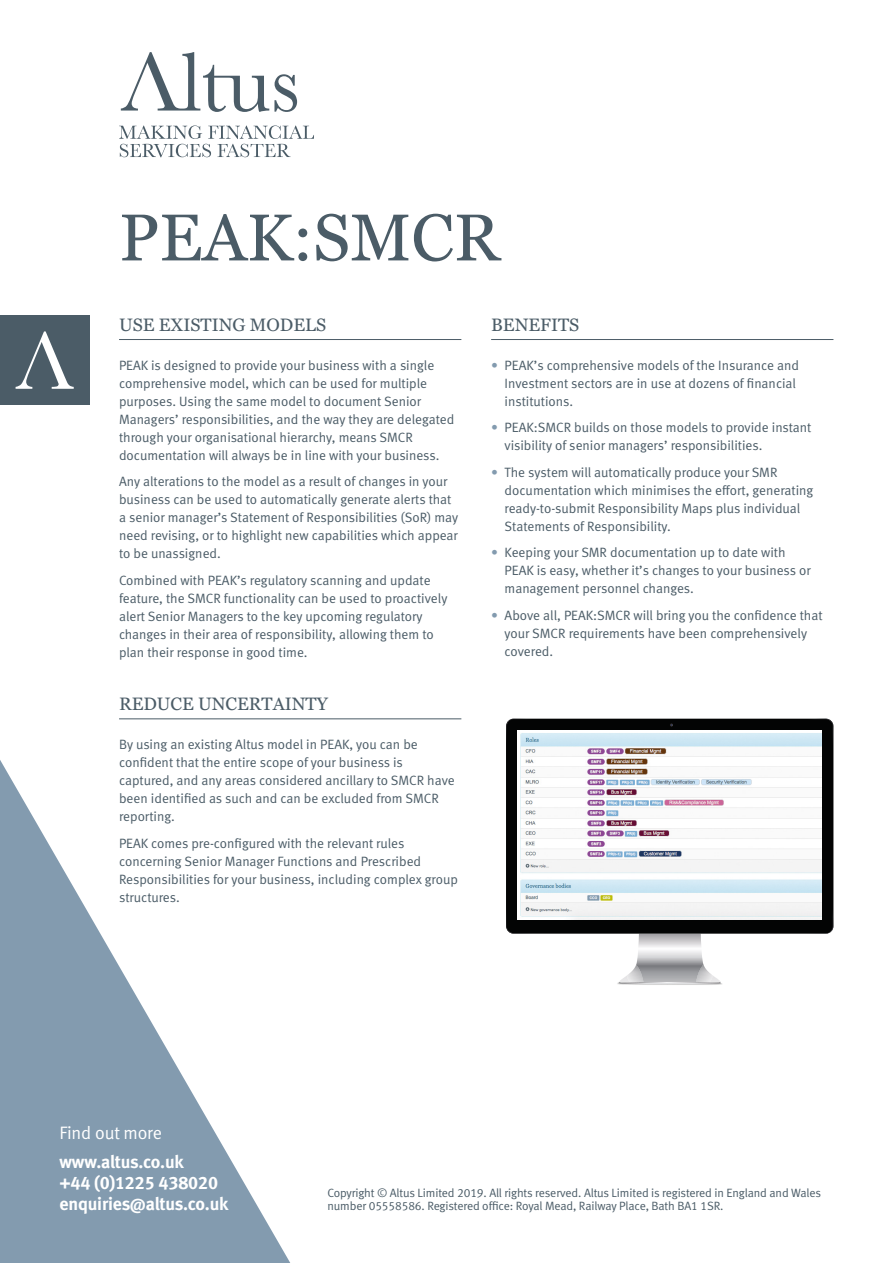
<style>
.page{position:relative;width:893px;height:1263px;background:#fff}
.page>*{position:absolute;margin:0;border:0;box-sizing:border-box;transform-origin:0 0}
.t1{font:66px "Georgia";color:#4b5c67}
.t2{font:18px/21px "Meta Bold LF";letter-spacing:-.01em;color:#fff}
.t3{font:18px "Georgia";color:#4b5c67}
.t4{font:18px "Meta Normal LF";letter-spacing:-.01em;color:#fff}
.t5{font:13.5px/18px "Meta Normal LF";color:#4b5c67}
.t6{font:12px/13.5px "Meta Normal LF";letter-spacing:-.01em;color:#4b5c67}
.s1{color:#839baf}
</style>
<div class="page">
<div style="left:0;top:316px;width:89px;height:89px;background:#4b5c67"></div>
<svg style="left:16px;top:331px;width:58px;height:58px"></svg>
<hr style="left:119px;top:339px;width:342px;height:1px;background:#4b5c67">
<hr style="left:119px;top:718px;width:342px;height:1px;background:#4b5c67">
<hr style="left:491px;top:339px;width:342px;height:1px;background:#4b5c67">
<svg style="left:0;top:760px;width:290px;height:503px;fill:#839baf"></svg>
<svg style="left:121px;top:52px;width:176px;height:60px"></svg>
<svg style="left:119px;top:125px;width:195px;height:32px"></svg>
<svg style="left:617px;top:934px;width:105px;height:51px"></svg>
<div style="left:506px;top:719px;width:327px;height:215px;background:#030404;border-radius:7px"></div>
<svg style="left:506px;top:719px;width:12px;height:25px"></svg>
<svg style="left:820px;top:719px;width:13px;height:27px"></svg>
<svg style="left:506px;top:906px;width:26px;height:28px"></svg>
<svg style="left:806px;top:908px;width:27px;height:26px"></svg>
<img style="left:518px;top:730px;width:303px;height:189px">
<h1 class="t1" style="left:119px;top:189px;width:383px">PEAK:SMCR</h1>
<h2 class="t3" style="left:119px;top:311px;width:209px">USE EXISTING MODELS</h2>
<p class="t5" style="left:119px;top:356px;width:337px">PEAK is designed to provide your business with a single comprehensive model, which can be used for multiple purposes. Using the same model to document Senior Managers’ responsibilities, and the way they are delegated through your organisational hierarchy, means SMCR documentation will always be in line with your business.</p>
<p class="t5" style="left:119px;top:473px;width:341px">Any alterations to the model as a result of changes in your business can be used to automatically generate alerts that a senior manager’s Statement of Responsibilities (SoR) may need revising, or to highlight new capabilities which appear to be unassigned.</p>
<p class="t5" style="left:119px;top:571px;width:330px">Combined with PEAK’s regulatory scanning and update feature, the SMCR functionality can be used to proactively alert Senior Managers to the key upcoming regulatory changes in their area of responsibility, allowing them to plan their response in good time.</p>
<h2 class="t3" style="left:119px;top:691px;width:210px">REDUCE UNCERTAINTY</h2>
<p class="t5" style="left:119px;top:735px;width:337px">By using an existing Altus model in PEAK, you can be confident that the entire scope of your business is captured, and any areas considered ancillary to SMCR have been identified as such and can be excluded from SMCR reporting.</p>
<p class="t5" style="left:119px;top:834px;width:340px">PEAK comes pre-configured with the relevant rules concerning Senior Manager Functions and Prescribed Responsibilities for your business, including complex group structures.</p>
<h2 class="t3" style="left:491px;top:311px;width:90px">BENEFITS</h2>
<p class="t5" style="left:505px;top:356px;width:296px;text-indent:-14px"><span class="s1">•</span> PEAK’s comprehensive models of the Insurance and<br>Investment sectors are in use at dozens of financial institutions.</p>
<p class="t5" style="left:505px;top:419px;width:308px;text-indent:-14px"><span class="s1">•</span> PEAK:SMCR builds on those models to provide instant visibility of senior managers’ responsibilities.</p>
<p class="t5" style="left:505px;top:463px;width:310px;text-indent:-14px"><span class="s1">•</span> The system will automatically produce your SMR documentation which minimises the effort, generating ready-to-submit Responsibility Maps plus individual Statements of Responsibility.</p>
<p class="t5" style="left:505px;top:544px;width:308px;text-indent:-14px"><span class="s1">•</span> Keeping your SMR documentation up to date with<br>PEAK is easy, whether it’s changes to your business or management personnel changes.</p>
<p class="t5" style="left:505px;top:606px;width:319px;text-indent:-14px"><span class="s1">•</span> Above all, PEAK:SMCR will bring you the confidence that your SMCR requirements have been comprehensively covered.</p>
<h2 class="t4" style="left:60px;top:1122px;width:104px">Find out more</h2>
<h2 class="t2" style="left:60px;top:1151px;width:170px">www.altus.co.uk<br>+44 (0)1225 438020 enquiries@altus.co.uk</h2>
<p class="t6" style="left:327px;top:1186px;width:495px">Copyright © Altus Limited 2019. All rights reserved. Altus Limited is registered in England and Wales number 05558586. Registered office: Royal Mead, Railway Place, Bath BA1 1SR.</p>
</div>
